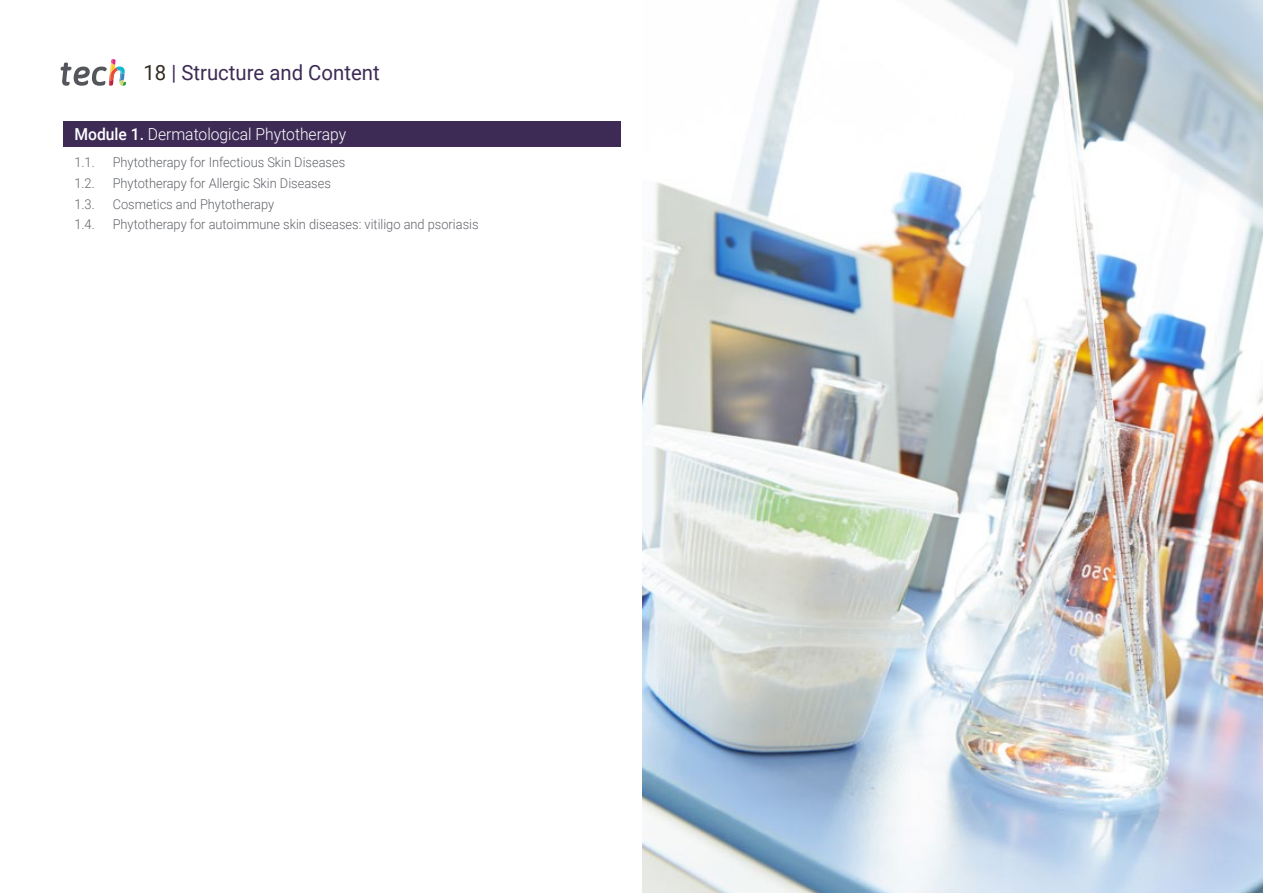
<style>
.page{position:relative;width:1263px;height:893px;background:#fff}
.page>*{position:absolute;margin:0;border:0;box-sizing:border-box;transform-origin:0 0}
.t1{font:21px "Roboto";color:#3d2b56}
.t2{font:300 16.5px "Roboto";color:#fff;scale:.95 1}
.t3{font:300 13.5px "Roboto";color:#61646a;scale:.95 1}
.s1{color:#312e20}
.s2{font-weight:500}
</style>
<div class="page">
<div style="left:63px;top:121px;width:558px;height:25px;background:#3d2b56"></div>
<svg style="left:61px;top:59px;width:65px;height:27px"></svg>
<img style="left:642px;top:0;width:621px;height:893px">
<h1 class="t1" style="left:144px;top:57px;width:238px"><span class="s1">18</span> | Structure and Content</h1>
<p class="t2" style="left:74px;top:123px;width:288px"><span class="s2">Module 1.</span> Dermatological Phytotherapy</p>
<p class="t3" style="left:74px;top:153px;width:23px">1.1.</p>
<p class="t3" style="left:113px;top:153px;width:246px">Phytotherapy for Infectious Skin Diseases</p>
<p class="t3" style="left:74px;top:174px;width:23px">1.2.</p>
<p class="t3" style="left:113px;top:174px;width:231px">Phytotherapy for Allergic Skin Diseases</p>
<p class="t3" style="left:74px;top:194px;width:23px">1.3.</p>
<p class="t3" style="left:113px;top:194px;width:171px">Cosmetics and Phytotherapy</p>
<p class="t3" style="left:74px;top:215px;width:23px">1.4.</p>
<p class="t3" style="left:113px;top:215px;width:387px">Phytotherapy for autoimmune skin diseases: vitiligo and psoriasis</p>
</div>
